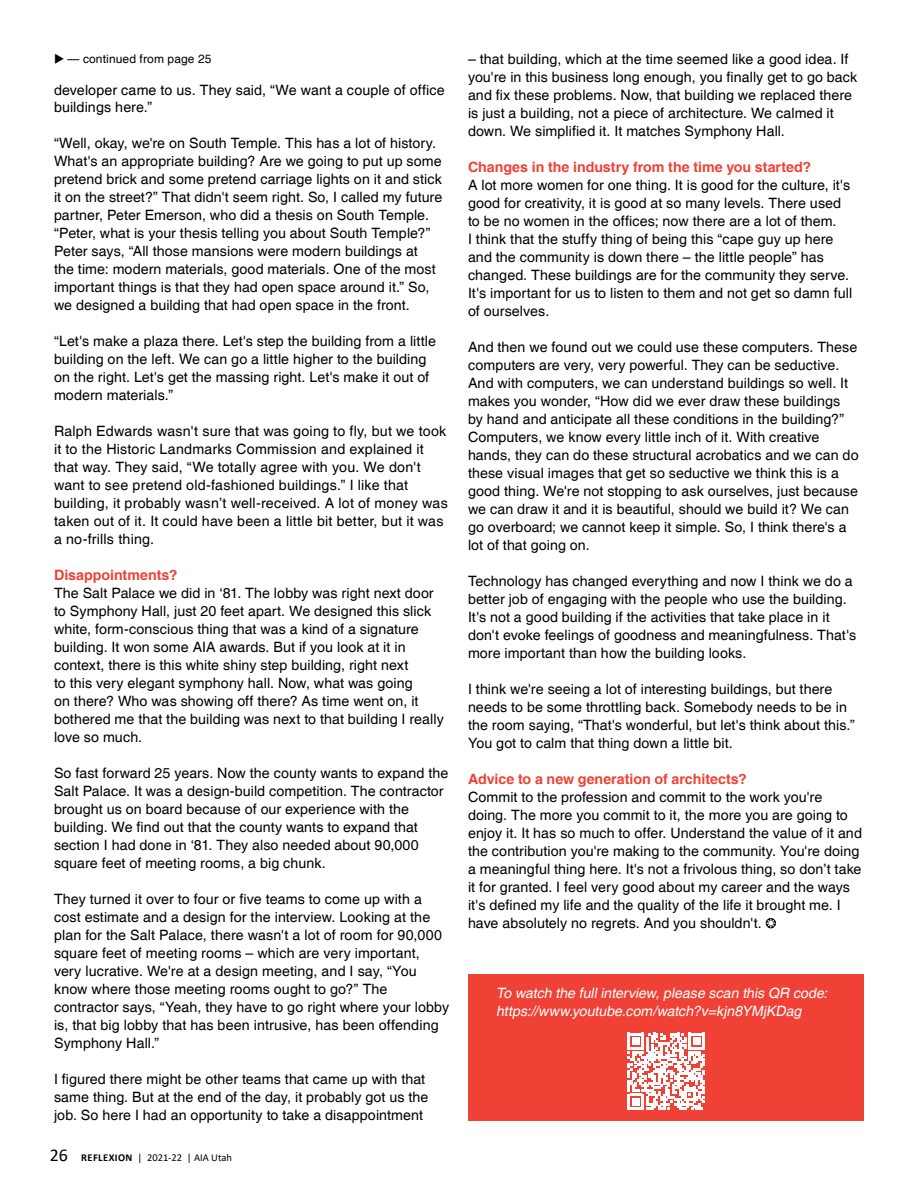
<style>
.page{position:relative;width:918px;height:1188px;background:#fff}
.page>*{position:absolute;margin:0;border:0;box-sizing:border-box;transform-origin:0 0}
.t1{font:14.25px/18px "Helvetica";letter-spacing:.005em;color:#000}
.t2{font:700 14.25px "Helvetica";color:#ef4135}
.t3{font:italic 14.25px/18px "Helvetica";color:#fff}
.t4{font:12px "Helvetica";letter-spacing:.01em;color:#000}
.t5{font:10.5px "Calibri";color:#000}
.s1{font-size:18px}
.s2{font-weight:700}
</style>
<div class="page">
<svg style="left:766px;top:918px;width:10px;height:10px"></svg>
<div style="left:469px;top:974px;width:395px;height:146px;background:#ef4135"></div>
<svg style="left:628px;top:1033px;width:77px;height:77px"></svg>
<p class="t4" style="left:54px;top:52px;width:159px">◆ — continued from page 25</p>
<p class="t1" style="left:54px;top:81px;width:392px">developer came to us. They said, “We want a couple of office buildings here.”</p>
<p class="t1" style="left:54px;top:135px;width:390px">“Well, okay, we're on South Temple. This has a lot of history.<br>What's an appropriate building? Are we going to put up some pretend brick and some pretend carriage lights on it and stick it on the street?” That didn't seem right. So, I called my future partner, Peter Emerson, who did a thesis on South Temple. “Peter, what is your thesis telling you about South Temple?” Peter says, “All those mansions were modern buildings at<br>the time: modern materials, good materials. One of the most important things is that they had open space around it.” So, we designed a building that had open space in the front.</p>
<p class="t1" style="left:54px;top:333px;width:384px">“Let's make a plaza there. Let's step the building from a little building on the left. We can go a little higher to the building on the right. Let's get the massing right. Let's make it out of modern materials.”</p>
<p class="t1" style="left:54px;top:423px;width:395px">Ralph Edwards wasn't sure that was going to fly, but we took it to the Historic Landmarks Commission and explained it that way. They said, “We totally agree with you. We don't want to see pretend old-fashioned buildings.” I like that building, it probably wasn’t well-received. A lot of money was taken out of it. It could have been a little bit better, but it was a no-frills thing.</p>
<p class="t2" style="left:54px;top:567px;width:125px">Disappointments?</p>
<p class="t1" style="left:54px;top:585px;width:391px">The Salt Palace we did in ‘81. The lobby was right next door to Symphony Hall, just 20 feet apart. We designed this slick white, form-conscious thing that was a kind of a signature building. It won some AIA awards. But if you look at it in context, there is this white shiny step building, right next<br>to this very elegant symphony hall. Now, what was going<br>on there? Who was showing off there? As time went on, it bothered me that the building was next to that building I really love so much.</p>
<p class="t1" style="left:54px;top:765px;width:396px">So fast forward 25 years. Now the county wants to expand the Salt Palace. It was a design-build competition. The contractor brought us on board because of our experience with the building. We find out that the county wants to expand that section I had done in ‘81. They also needed about 90,000 square feet of meeting rooms, a big chunk.</p>
<p class="t1" style="left:54px;top:891px;width:397px">They turned it over to four or five teams to come up with a cost estimate and a design for the interview. Looking at the plan for the Salt Palace, there wasn't a lot of room for 90,000 square feet of meeting rooms – which are very important, very lucrative. We're at a design meeting, and I say, “You know where those meeting rooms ought to go?” The contractor says, “Yeah, they have to go right where your lobby is, that big lobby that has been intrusive, has been offending Symphony Hall.”</p>
<p class="t1" style="left:54px;top:1071px;width:376px">I figured there might be other teams that came up with that same thing. But at the end of the day, it probably got us the job. So here I had an opportunity to take a disappointment</p>
<p class="t5" style="left:50px;top:1150px;width:184px"><span class="s1">26</span> <span class="s2">REFLEXION</span> | 2021-22 | AIA Utah</p>
<p class="t1" style="left:468px;top:51px;width:391px">– that building, which at the time seemed like a good idea. If you're in this business long enough, you finally get to go back and fix these problems. Now, that building we replaced there is just a building, not a piece of architecture. We calmed it down. We simplified it. It matches Symphony Hall.</p>
<p class="t2" style="left:468px;top:159px;width:345px">Changes in the industry from the time you started?</p>
<p class="t1" style="left:468px;top:177px;width:386px">A lot more women for one thing. It is good for the culture, it's good for creativity, it is good at so many levels. There used to be no women in the offices; now there are a lot of them.<br>I think that the stuffy thing of being this “cape guy up here and the community is down there – the little people” has changed. These buildings are for the community they serve.<br>It's important for us to listen to them and not get so damn full of ourselves.</p>
<p class="t1" style="left:468px;top:339px;width:392px">And then we found out we could use these computers. These computers are very, very powerful. They can be seductive.<br>And with computers, we can understand buildings so well. It makes you wonder, “How did we ever draw these buildings by hand and anticipate all these conditions in the building?” Computers, we know every little inch of it. With creative hands, they can do these structural acrobatics and we can do these visual images that get so seductive we think this is a good thing. We're not stopping to ask ourselves, just because we can draw it and it is beautiful, should we build it? We can go overboard; we cannot keep it simple. So, I think there's a lot of that going on.</p>
<p class="t1" style="left:468px;top:573px;width:390px">Technology has changed everything and now I think we do a better job of engaging with the people who use the building.<br>It's not a good building if the activities that take place in it don't evoke feelings of goodness and meaningfulness. That's more important than how the building looks.</p>
<p class="t1" style="left:468px;top:681px;width:388px">I think we're seeing a lot of interesting buildings, but there needs to be some throttling back. Somebody needs to be in the room saying, “That's wonderful, but let's think about this.” You got to calm that thing down a little bit.</p>
<p class="t2" style="left:468px;top:770px;width:280px">Advice to a new generation of architects?</p>
<p class="t1" style="left:468px;top:789px;width:395px">Commit to the profession and commit to the work you're doing. The more you commit to it, the more you are going to enjoy it. It has so much to offer. Understand the value of it and the contribution you're making to the community. You're doing a meaningful thing here. It's not a frivolous thing, so don’t take it for granted. I feel very good about my career and the ways it's defined my life and the quality of the life it brought me. I have absolutely no regrets. And you shouldn't.</p>
<p class="t3" style="left:496px;top:985px;width:336px">To watch the fullinterview,please scan this QR code: https://www.youtube.com/watch?v=kj n8YMj KDag</p>
</div>
